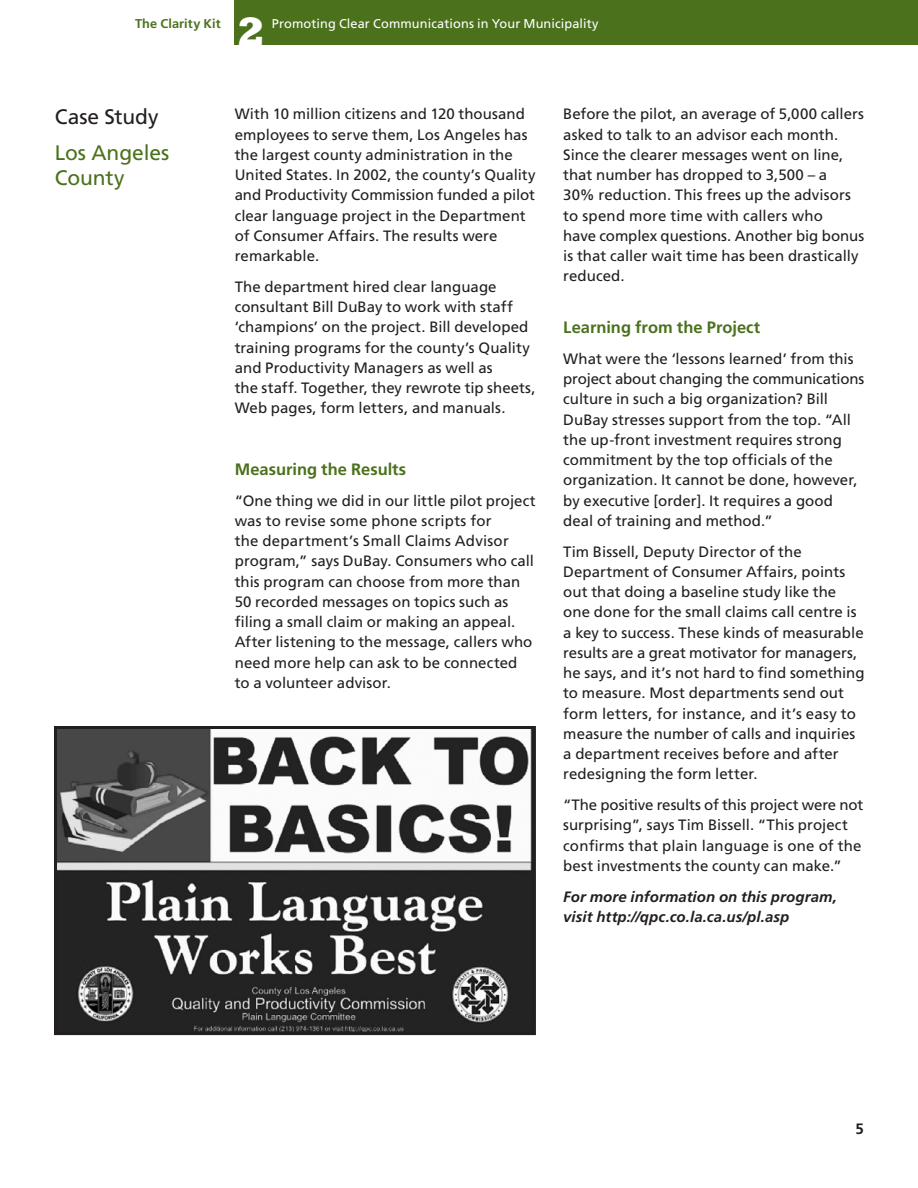
<style>
.page{position:relative;width:918px;height:1188px;background:#fff}
.page>*{position:absolute;margin:0;border:0;box-sizing:border-box;transform-origin:0 0}
.t1{font:800 42px "Rockwell";color:#fff}
.t2{font:21px/36px "Frutiger LT Std";letter-spacing:-.005em;color:#4b711c}
.t3{font:700 16.5px "Frutiger LT Std";color:#4b711c}
.t4{font:15px/20.2px "Frutiger LT Std";letter-spacing:.005em;color:#231f20}
.t5{font:italic 700 15px/20.2px "Frutiger LT Std";letter-spacing:.005em;color:#231f20}
.t6{font:12.75px "Frutiger LT Std";letter-spacing:.01em;color:#fff}
.t7{font:700 12.75px "Frutiger LT Std";letter-spacing:.01em;color:#4b711c}
.s1{color:#231f20}
</style>
<div class="page">
<hr style="left:0;top:0;width:1px;height:45px;background:#4b711c">
<div style="left:234px;top:0;width:684px;height:45px;background:#4b711c"></div>
<img style="left:58px;top:730px;width:474px;height:301px">
<div style="left:54px;top:726px;width:482px;height:309px;border:3px solid #231f20"></div>
<h1 class="t1" style="left:237px;top:7px;width:30px">2</h1>
<p class="t7" style="left:135px;top:16px;width:87px">The Clarity Kit</p>
<p class="t6" style="left:272px;top:16px;width:328px">Promoting Clear Communications in Your Municipality</p>
<h3 class="t2" style="left:55px;top:99px;width:116px"><span class="s1">Case Study<br></span>Los Angeles</h3>
<h3 class="t2" style="left:55px;top:160px;width:71px">County</h3>
<p class="t4" style="left:235px;top:104px;width:303px">With 10 million citizens and 120 thousand employees to serve them, Los Angeles has the largest county administration in the United States. In 2002, the county’s Quality and Productivity Commission funded a pilot clear language project in the Department of Consumer Affairs. The results were remarkable.</p>
<p class="t4" style="left:235px;top:276px;width:302px">The department hired clear language consultant Bill DuBay to work with staff ‘champions’ on the project. Bill developed training programs for the county’s Quality and Productivity Managers as well as<br>the staff. Together, they rewrote tip sheets, Web pages, form letters, and manuals.</p>
<h4 class="t3" style="left:235px;top:459px;width:173px">Measuring the Results</h4>
<p class="t4" style="left:235px;top:490px;width:303px">“One thing we did in our little pilot project was to revise some phone scripts for<br>the department’s Small Claims Advisor program,” says DuBay. Consumers who call this program can choose from more than 50 recorded messages on topics such as filing a small claim or making an appeal.<br>After listening to the message, callers who need more help can ask to be connected to a volunteer advisor.</p>
<p class="t4" style="left:563px;top:104px;width:303px">Before the pilot, an average of 5,000 callers asked to talk to an advisor each month.<br>Since the clearer messages went on line, that number has dropped to 3,500 – a<br>30% reduction. This frees up the advisors to spend more time with callers who<br>have complex questions. Another big bonus is that caller wait time has been drastically reduced.</p>
<h4 class="t3" style="left:563px;top:318px;width:199px">Learning from the Project</h4>
<p class="t4" style="left:563px;top:348px;width:303px">What were the ‘lessons learned’ from this project about changing the communications culture in such a big organization? Bill DuBay stresses support from the top. “All the up-front investment requires strong commitment by the top officials of the organization. It cannot be done, however, by executive [order]. It requires a good deal of training and method.”</p>
<p class="t4" style="left:563px;top:541px;width:303px">Tim Bissell, Deputy Director of the Department of Consumer Affairs, points out that doing a baseline study like the one done for the small claims call centre is a key to success. These kinds of measurable results are a great motivator for managers, he says, and it’s not hard to find something to measure. Most departments send out form letters, for instance, and it’s easy to measure the number of calls and inquiries a department receives before and after redesigning the form letter.</p>
<p class="t4" style="left:563px;top:795px;width:302px">“The positive results of this project were not surprising”, says Tim Bissell. “This project confirms that plain language is one of the best investments the county can make.”</p>
<p class="t5" style="left:563px;top:886px;width:275px">For more information on this program, visit http://qpc.co.la.ca.us/pl.asp</p>
</div>
